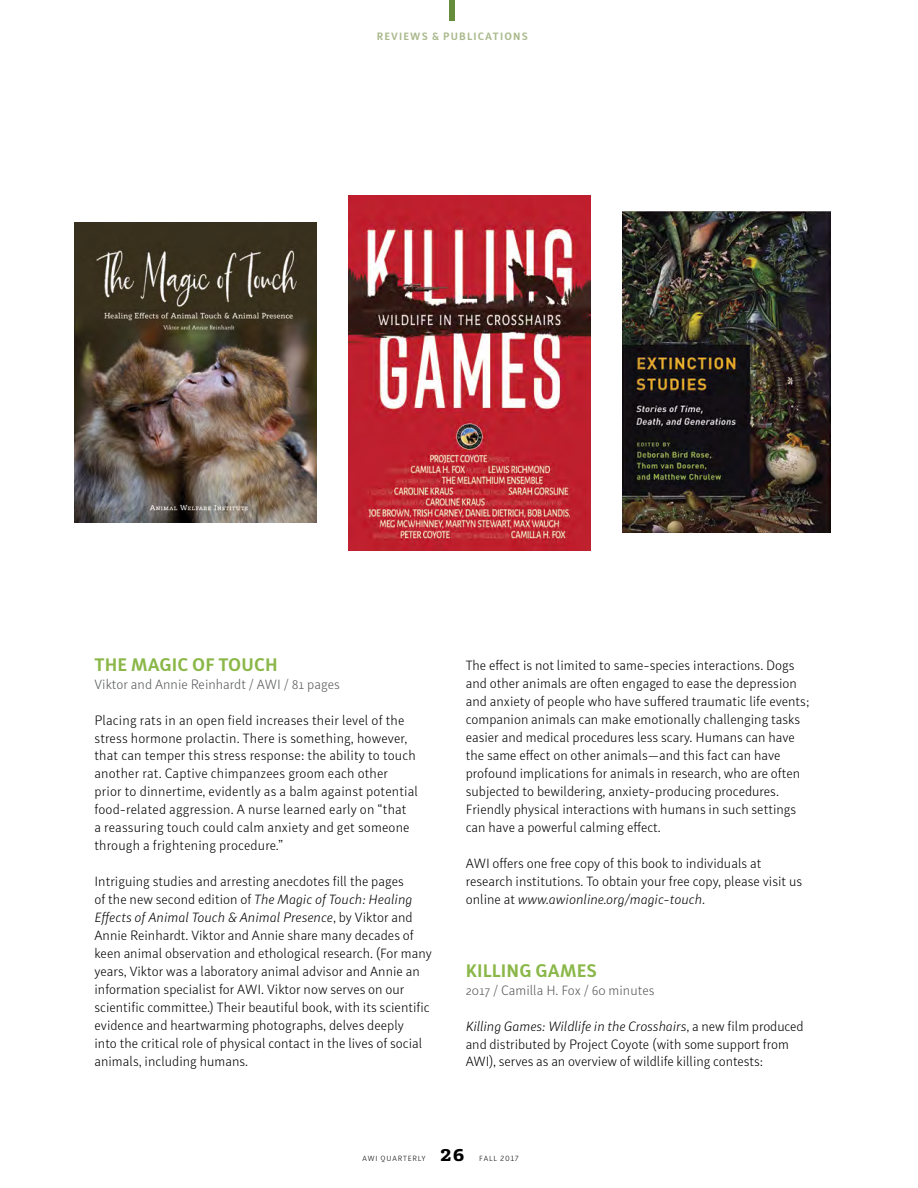
<style>
.page{position:relative;width:918px;height:1188px;background:#fff}
.page>*{position:absolute;margin:0;border:0;box-sizing:border-box;transform-origin:0 0}
.t1{font:700 18px "Submariner";letter-spacing:.01em;color:#8ab748}
.t2{font:300 13.5px/18px "Submariner";color:#000}
.Doves{font:300 13.5px "Submariner";color:#58595b}
.t3{font:700 10.5px "Submariner";letter-spacing:.11em;color:#aab98c}
.t4{font:300 7.5px "Submariner";letter-spacing:.11em;color:#000}
.s1{font-style:italic}
.s2{font-family:"Cabrito Ext Ex B";font-weight:400;font-size:16.5px}
</style>
<div class="page">
<div style="left:450px;top:0;width:5px;height:20px;background:#658d3c"></div>
<img style="left:74px;top:223px;width:243px;height:300px">
<img style="left:622px;top:211px;width:208px;height:322px">
<img style="left:348px;top:195px;width:243px;height:355px">
<p class="t3" style="left:377px;top:30px;width:153px">REVIEWS &amp; PUBLICATIONS</p>
<p class="t1" style="left:95px;top:652px;width:185px">THE MAGIC OF TOUCH</p>
<p class="Doves" style="left:94px;top:675px;width:247px">Viktor and Annie Reinhardt / AWI / 81 pages</p>
<p class="t2" style="left:94px;top:710px;width:325px">Placing rats in an open field increases their level of the stress hormone prolactin. There is something, however, that can temper this stress response: the ability to touch another rat. Captive chimpanzees groom each other prior to dinnertime, evidently as a balm against potential food-related aggression. A nurse learned early on “that<br>a reassuring touch could calm anxiety and get someone through a frightening procedure.”</p>
<p class="t2" style="left:94px;top:872px;width:339px">Intriguing studies and arresting anecdotes fill the pages<br>of the new second edition of <span class="s1">The Magic of Touch: Healing Effects of Animal Touch &amp; Animal Presence</span>, by Viktor and Annie Reinhardt. Viktor and Annie share many decades of keen animal observation and ethological research. (For many years, Viktor was a laboratory animal advisor and Annie an information specialist for AWI. Viktor now serves on our scientific committee.) Their beautiful book, with its scientific evidence and heartwarming photographs, delves deeply<br>into the critical role of physical contact in the lives of social animals, including humans.</p>
<p class="t2" style="left:466px;top:656px;width:345px">The effect is not limited to same-species interactions. Dogs and other animals are often engaged to ease the depression and anxiety of people who have suffered traumatic life events; companion animals can make emotionally challenging tasks easier and medical procedures less scary. Humans can have the same effect on other animals—and this fact can have profound implications for animals in research, who are often subjected to bewildering, anxiety-producing procedures.<br>Friendly physical interactions with humans in such settings can have a powerful calming effect.</p>
<p class="t2" style="left:466px;top:854px;width:338px">AWI offers one free copy of this book to individuals at research institutions. To obtain your free copy, please visit us online at <span class="s1">www.awionline.org/magic-touch</span>.</p>
<p class="t1" style="left:466px;top:958px;width:133px">KILLING GAMES</p>
<p class="Doves" style="left:466px;top:981px;width:190px">2017 / Camilla H. Fox / 60 minutes</p>
<p class="t2" style="left:466px;top:1016px;width:340px"><span class="s1">Killing Games: Wildlife in the Crosshairs</span>, a new film produced and distributed by Project Coyote (with some support from<br>AWI), serves as an overview of wildlife killing contests:</p>
<p class="t4" style="left:362px;top:1153px;width:158px">AWI QUARTERLY <span class="s2">26</span> FALL 2017</p>
</div>
